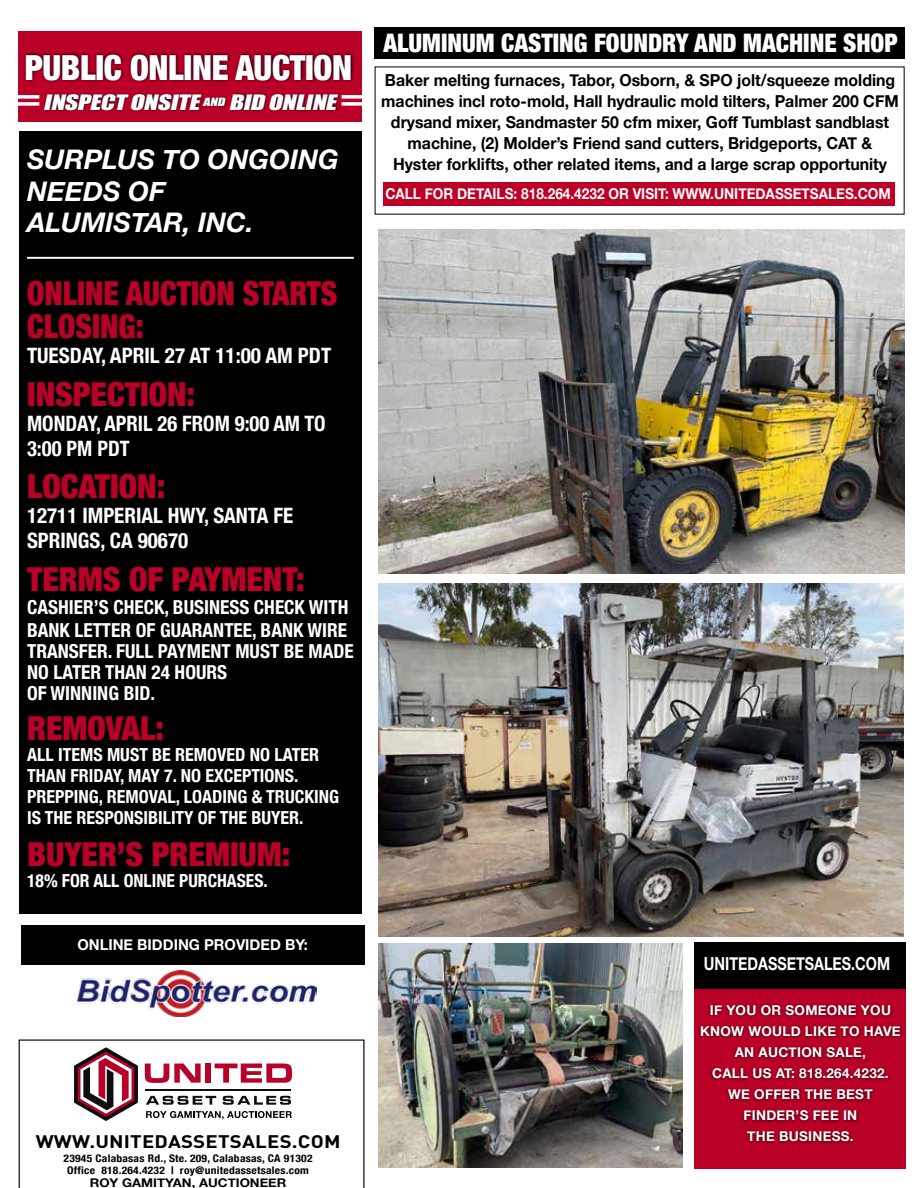
<style>
.page{position:relative;width:918px;height:1188px;background:#fff}
.page>*{position:absolute;margin:0;border:0;box-sizing:border-box;transform-origin:0 0}
.t1{font:900 condensed 34.5px "Helvetica Neue";letter-spacing:-.01em;color:#fff}
.t2{font:900 condensed 33px "Helvetica Neue";color:#bb0027}
.t3{font:900 condensed 33px/33px "Helvetica Neue";color:#bb0027;scale:.94 1}
.t4{font:italic 700 27px/31.5px "Helvetica Neue";color:#fff}
.t5{font:900 condensed 25.5px "Helvetica Neue";color:#fff}
.t6{font:700 condensed 21.15px/25px "Helvetica Neue";color:#fff}
.t7{font:italic 19.5px "Impact";color:#fff;scale:1.31 1}
.t8{font:700 condensed 19.2px/21.1px "Helvetica Neue";color:#fff}
.t9{font:700 condensed 18px/21px "Helvetica Neue";color:#fff}
.t10{font:700 18px "DIN";letter-spacing:.01em;color:#000;scale:1.13 1}
.t11{font:700 18px "Helvetica Neue";color:#fff;scale:.8 1}
.t12{font:700 16.5px/21px "Helvetica Neue";color:#000;text-align:center;scale:.96 1}
.t13{font:700 15px "Helvetica Neue";color:#fff;scale:.91 1}
.t14{font:700 15px "Helvetica Neue";color:#fff}
.t15{font:700 13.5px/21px "Helvetica Neue";letter-spacing:.02em;color:#fff;text-align:center}
.t16{font:700 12px "Helvetica Neue";color:#000;scale:1.1 1}
.t17{font:700 condensed 10.5px/12px "Helvetica Neue";letter-spacing:.02em;color:#000;text-align:center;scale:1.1 1}
</style>
<div class="page">
<div style="left:19px;top:131px;width:343px;height:783px;background:#000"></div>
<hr style="left:27px;top:257px;width:327px;height:2px;background:#fff">
<div style="left:18px;top:32px;width:344px;height:90px;background:#bb0027"></div>
<svg style="left:43px;top:93px;width:297px;height:19px"></svg>
<svg style="left:23px;top:52px;width:331px;height:31px"></svg>
<svg style="left:18px;top:95px;width:21px;height:4px"></svg>
<svg style="left:18px;top:102px;width:21px;height:4px"></svg>
<svg style="left:342px;top:95px;width:20px;height:4px"></svg>
<svg style="left:342px;top:102px;width:20px;height:4px"></svg>
<div style="left:374px;top:28px;width:530px;height:31px;background:#000"></div>
<svg style="left:19px;top:1039px;width:346px;height:149px"></svg>
<div style="left:21px;top:925px;width:343px;height:39px;background:#000"></div>
<img style="left:76px;top:970px;width:241px;height:47px">
<div style="left:383px;top:182px;width:512px;height:24px;background:#be0027"></div>
<img style="left:378px;top:230px;width:526px;height:344px">
<img style="left:378px;top:583px;width:525px;height:353px">
<img style="left:378px;top:943px;width:305px;height:225px">
<div style="left:694px;top:965px;width:212px;height:204px;background:#bb0027"></div>
<div style="left:694px;top:942px;width:212px;height:46px;background:#000"></div>
<div style="left:698px;top:1002px;width:206px;height:142px;background:#000;opacity:.75"></div>
<h1 class="t1" style="left:25px;top:39px;width:329px">PUBLIC ONLINE AUCTION</h1>
<p class="t7" style="left:43px;top:87px;width:230px">INSPECTONSITE<sup>AND</sup> BID ONLINE</p>
<h3 class="t4" style="left:27px;top:144px;width:313px">SURPLUS TO ONGOING<br>NEEDS OF<br>ALUMISTAR, INC.</h3>
<h2 class="t3" style="left:27px;top:275px;width:332px">ONLINE AUCTION STARTS<br>CLOSING:</h2>
<p class="t6" style="left:27px;top:342px;width:306px">TUESDAY, APRIL 27 AT 11:00 AM PDT</p>
<h2 class="t2" style="left:27px;top:367px;width:170px">INSPECTION:</h2>
<p class="t6" style="left:27px;top:410px;width:300px">MONDAY, APRIL 26 FROM 9:00 AM TO<br>3:00 PM PDT</p>
<h2 class="t2" style="left:27px;top:459px;width:140px">LOCATION:</h2>
<p class="t6" style="left:27px;top:501px;width:268px">12711 IMPERIAL HWY, SANTA FE<br>SPRINGS, CA 90670</p>
<h2 class="t2" style="left:27px;top:552px;width:279px">TERMS OF PAYMENT:</h2>
<p class="t8" style="left:27px;top:594px;width:323px;line-height:23.1px">CASHIER’S CHECK, BUSINESS CHECK WITH<br>BANK LETTER OF GUARANTEE, BANK WIRE</p>
<p class="t8" style="left:27px;top:639px;width:328px">TRANSFER. FULL PAYMENT MUST BE MADE<br>NO LATER THAN 24 HOURS<br>OF WINNING BID.</p>
<h2 class="t2" style="left:27px;top:701px;width:138px">REMOVAL:</h2>
<p class="t9" style="left:27px;top:743px;width:313px">ALL ITEMS MUST BE REMOVED NO LATER THAN FRIDAY, MAY 7. NO EXCEPTIONS.<br>PREPPING, REMOVAL, LOADING &amp; TRUCKING IS THE RESPONSIBILITY OF THE BUYER.</p>
<h2 class="t2" style="left:27px;top:827px;width:265px">BUYER’S PREMIUM:</h2>
<p class="t9" style="left:27px;top:868px;width:242px">18% FOR ALL ONLINE PURCHASES.</p>
<p class="t14" style="left:77px;top:933px;width:232px">ONLINE BIDDING PROVIDED BY:</p>
<p class="t10" style="left:36px;top:1129px;width:271px">WWW.UNITEDASSETSALES.COM</p>
<p class="t17" style="left:64px;top:1151px;width:228px">23945 Calabasas Rd., Ste. 209, Calabasas, CA 91302<br>Office 818.264.4232 | roy@unitedassetsales.com</p>
<p class="t16" style="left:90px;top:1174px;width:180px">ROY GAMITYAN, AUCTIONEER</p>
<h3 class="t5" style="left:383px;top:22px;width:516px">ALUMINUM CASTING FOUNDRY AND MACHINE SHOP</h3>
<p class="t12" style="left:381px;top:70px;width:541px">Baker melting furnaces, Tabor, Osborn, &amp; SPO jolt/squeeze molding machines incl roto-mold, Hall hydraulic mold tilters, Palmer 200 CFM drysand mixer, Sandmaster 50 cfm mixer, Goff Tumblast sandblast machine, (2) Molder’s Friend sand cutters, Bridgeports, CAT &amp; Hyster forklifts, other related items, and a large scrap opportunity</p>
<p class="t13" style="left:385px;top:182px;width:557px">CALL FOR DETAILS: 818.264.4232 OR VISIT: WWW.UNITEDASSETSALES.COM</p>
<p class="t11" style="left:704px;top:950px;width:235px">UNITEDASSETSALES.COM</p>
<p class="t15" style="left:700px;top:1000px;width:202px">IF YOU OR SOMEONE YOU<br>KNOW WOULD LIKE TO HAVE<br>AN AUCTION SALE,<br>CALL US AT: 818.264.4232.<br>WE OFFER THE BEST<br>FINDER’S FEE IN<br>THE BUSINESS.</p>
</div>
